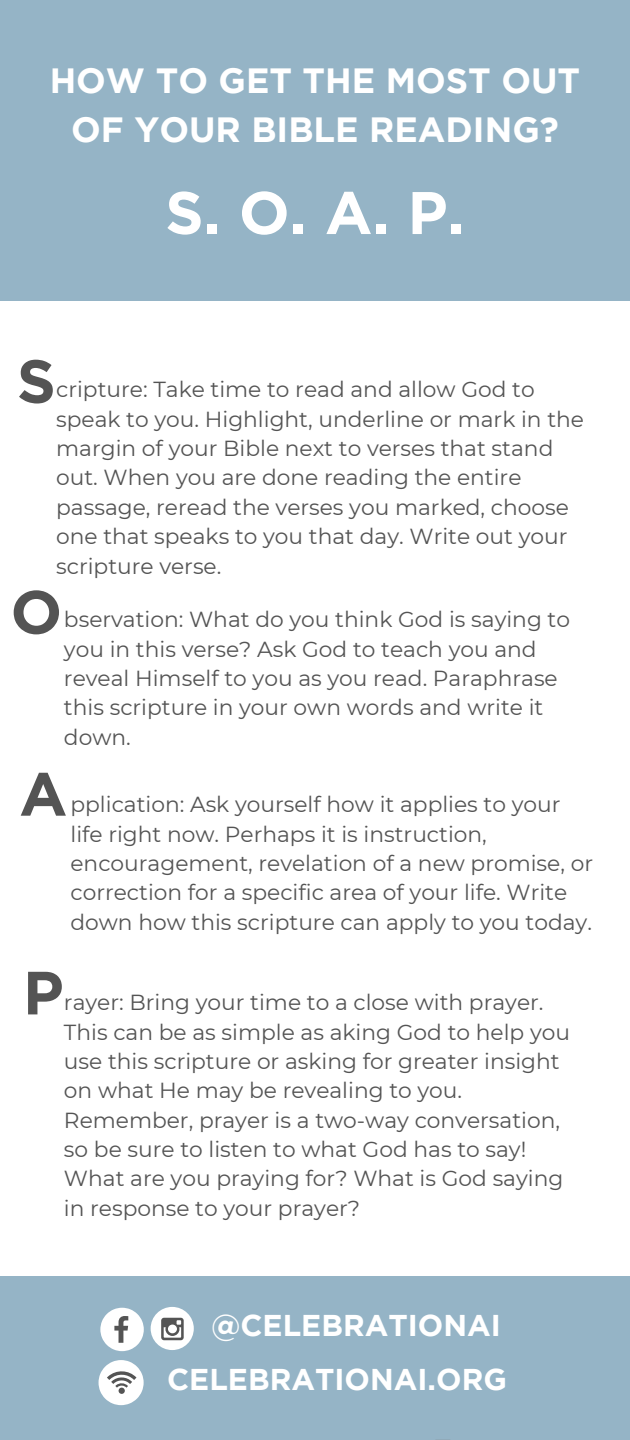
<style>
.page{position:relative;width:630px;height:1440px;background:#fff}
.page>*{position:absolute;margin:0;border:0;box-sizing:border-box;transform-origin:0 0}
.t1{font:700 61px "Gotham";color:#545454}
.t2{font:700 60px "Gotham";color:#fff}
.t3{font:700 35px/48.8px "Gotham";color:#fff;text-align:center}
.t4{font:700 30px/54px "Gotham";color:#fff;text-align:right}
.t5{font:21.75px/29.2px "Montserrat";color:#545454}
</style>
<div class="page">
<div style="left:0;top:0;width:630px;height:301px;background:#95b4c6"></div>
<div style="left:0;top:1276px;width:630px;height:164px;background:#95b4c6"></div>
<svg style="left:436px;top:1439px;width:14px;height:1px"></svg>
<svg style="left:100px;top:1308px;width:44px;height:43px"></svg>
<div style="left:151px;top:1307px;width:43px;height:43px;background:#fff;border-radius:50%"></div>
<svg style="left:161px;top:1318px;width:23px;height:22px"></svg>
<svg style="left:99px;top:1360px;width:45px;height:45px"></svg>
<h3 class="t3" style="left:50px;top:59px;width:532px">HOW TO GET THE MOST OUT<br>OF YOUR BIBLE READING?</h3>
<h2 class="t2" style="left:165px;top:190px;width:301px">S. O. A. P.</h2>
<h1 class="t1" style="left:17px;top:358px;width:40px">S</h1>
<p class="t5" style="left:56px;top:375px;width:529px">cripture: Take time to read and allow God to speak to you. Highlight, underline or mark in the margin of your Bible next to verses that stand out. When you are done reading the entire passage, reread the verses you marked, choose one that speaks to you that day. Write out your scripture verse.</p>
<p class="t5" style="left:64px;top:605px;width:508px">bservation: What do you think God is saying to you in this verse? Ask God to teach you and reveal Himself to you as you read. Paraphrase this scripture in your own words and write it down.</p>
<h1 class="t1" style="left:10px;top:589px;width:53px">O</h1>
<h1 class="t1" style="left:19px;top:771px;width:50px">A</h1>
<p class="t5" style="left:70px;top:790px;width:524px">pplication: Ask yourself how it applies to your life right now. Perhaps it is instruction, encouragement, revelation of a new promise, or correction for a specific area of your life. Write down how this scripture can apply to you today.</p>
<h1 class="t1" style="left:23px;top:970px;width:42px">P</h1>
<p class="t5" style="left:64px;top:988px;width:508px">rayer: Bring your time to a close with prayer.<br>This can be as simple as aking God to help you use this scripture or asking for greater insight on what He may be revealing to you.<br>Remember, prayer is a two-way conversation, so be sure to listen to what God has to say!<br>What are you praying for? What is God saying in response to your prayer?</p>
<h3 class="t4" style="left:167px;top:1300px;width:341px">@CELEBRATIONAI<br>CELEBRATIONAI.ORG</h3>
</div>
